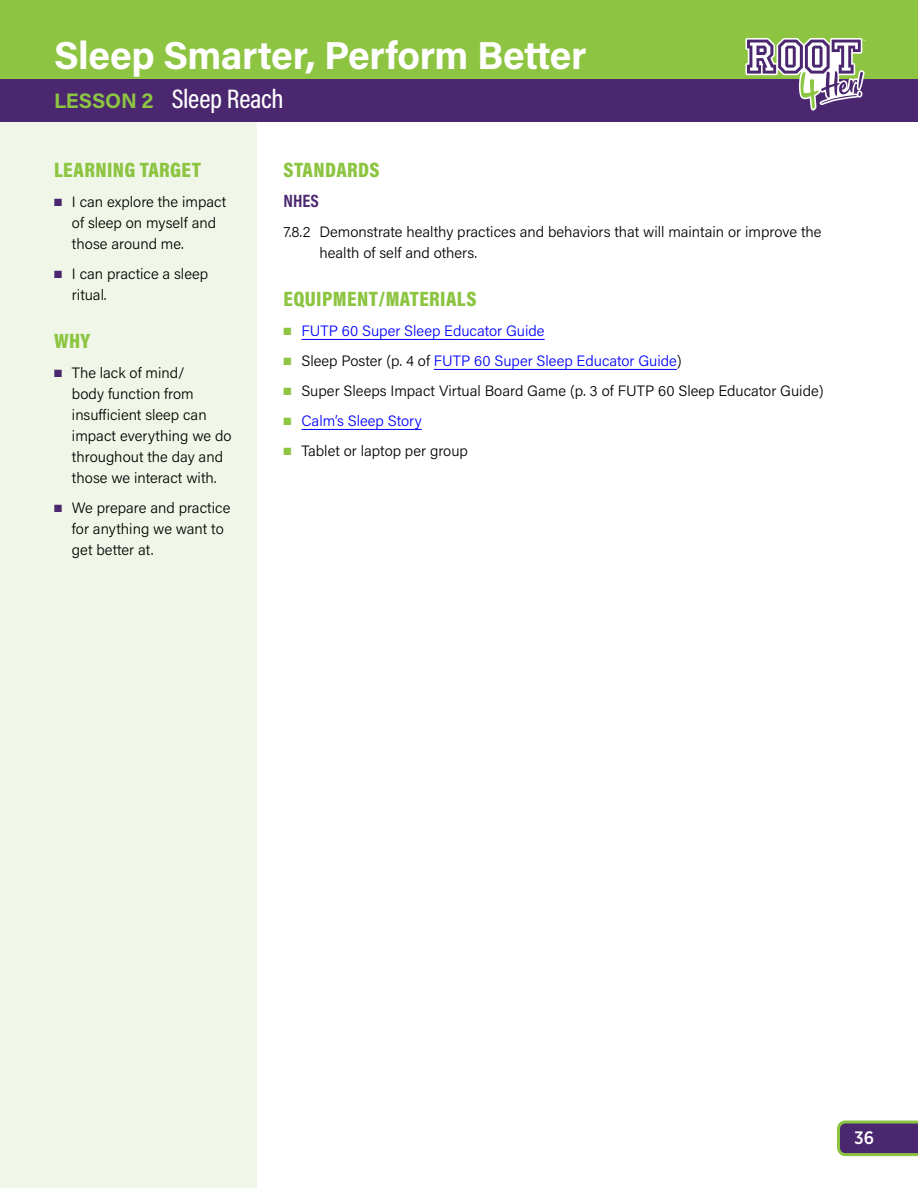
<style>
.page{position:relative;width:918px;height:1188px;background:#fff}
.page>*{position:absolute;margin:0;border:0;box-sizing:border-box;transform-origin:0 0}
.t1{font:700 39px "Acumin Pro";letter-spacing:-.01em;color:#fff}
.t2{font:500 27px "Acumin Pro Cond";letter-spacing:-.01em;color:#fff}
.t3{font:900 21px "Acumin Pro Cond";letter-spacing:.02em;color:#8dc442}
.t4{font:700 18px "Acumin Pro Cond";color:#4a276f}
.t5{font:500 18px "Gotham Narrow";color:#fff}
.t6{font:300 15px/21px "Acumin Pro";color:#000}
.t7{font:300 15px "Acumin Pro";color:#00f}
.s1{font-family:"Acumin Pro";font-weight:700;font-size:21px;color:#8dc442}
.s2{color:#4a276f}
.s3{color:#8dc442}
.s4{color:#000}
</style>
<div class="page">
<svg style="left:837px;top:1120px;width:81px;height:36px;background:#5a4969"></svg>
<div style="left:0;top:122px;width:256px;height:1066px;background:#f0f7e8"></div>
<div style="left:0;top:79px;width:918px;height:43px;background:#4a276f"></div>
<hr style="left:302px;top:339px;width:243px;height:1px;background:#00f">
<hr style="left:434px;top:369px;width:243px;height:1px;background:#00f">
<hr style="left:302px;top:429px;width:120px;height:1px;background:#00f">
<div style="left:0;top:0;width:918px;height:79px;background:#8dc442"></div>
<svg style="left:745px;top:38px;width:121px;height:73px"></svg>
<h1 class="t1" style="left:54px;top:28px;width:534px">Sleep Smarter, Perform Better</h1>
<h2 class="t2" style="left:54px;top:82px;width:231px"><span class="s1">LESSON 2</span> Sleep Reach</h2>
<h3 class="t3" style="left:54px;top:156px;width:148px">LEARNING TARGET</h3>
<p class="t6" style="left:72px;top:191px;width:156px;text-indent:-18px"><span class="s2">■</span> I can explore the impact of sleep on myself and those around me.</p>
<p class="t6" style="left:72px;top:263px;width:138px;text-indent:-18px"><span class="s2">■</span> I can practice a sleep ritual.</p>
<h3 class="t3" style="left:54px;top:327px;width:38px">WHY</h3>
<p class="t6" style="left:72px;top:362px;width:161px;text-indent:-18px"><span class="s2">■</span> The lack of mind/<br>body function from insufficient sleep can impact everything we do throughout the day and those we interact with.</p>
<p class="t6" style="left:72px;top:497px;width:160px;text-indent:-18px"><span class="s2">■</span> We prepare and practice for anything we want to get better at.</p>
<h3 class="t3" style="left:284px;top:156px;width:98px">STANDARDS</h3>
<p class="t4" style="left:284px;top:189px;width:37px">NHES</p>
<p class="t6" style="left:320px;top:221px;width:504px;text-indent:-36px">7.8.2 Demonstrate healthy practices and behaviors that will maintain or improve the health of self and others.</p>
<h3 class="t3" style="left:284px;top:285px;width:195px">EQUIPMENT/MATERIALS</h3>
<p class="t7" style="left:284px;top:321px;width:263px"><span class="s3">■</span> FUTP 60 Super Sleep Educator Guide</p>
<p class="t7" style="left:284px;top:351px;width:400px"><span class="s3">■</span> <span class="s4">Sleep Poster (p. 4 of</span> FUTP 60 Super Sleep Educator Guide<span class="s4">)</span></p>
<p class="t6" style="left:284px;top:380px;width:542px"><span class="s3">■</span> Super Sleeps Impact Virtual Board Game (p. 3 of FUTP 60 Sleep Educator Guide)</p>
<p class="t7" style="left:284px;top:411px;width:140px"><span class="s3">■</span> Calm’s Sleep Story</p>
<p class="t6" style="left:284px;top:440px;width:186px"><span class="s3">■</span> Tablet or laptop per group</p>
<p class="t5" style="left:854px;top:1126px;width:21px">36</p>
</div>
